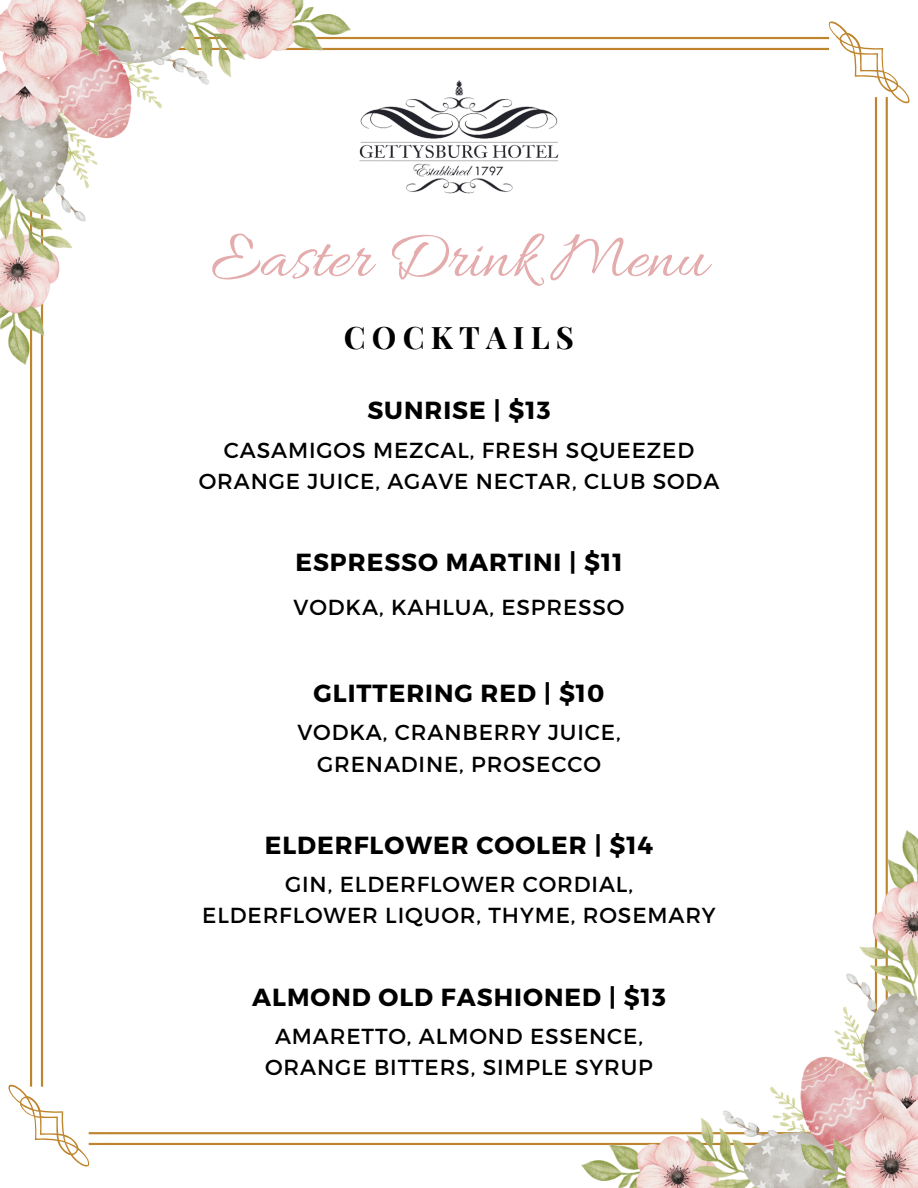
<style>
.page{position:relative;width:918px;height:1188px;background:#fff}
.page>*{position:absolute;margin:0;border:0;box-sizing:border-box;transform-origin:0 0}
.t1{font:69px "Allura";color:#e4acad}
.t2{font:700 31.05px "Playfair Display";letter-spacing:.2em;color:#000}
.t3{font:700 24.75px "Montserrat";letter-spacing:.04em;color:#000}
.t4{font:21.75px "Montserrat";letter-spacing:.04em;color:#000}
</style>
<div class="page">
<svg style="left:8px;top:365px;width:103px;height:780px"></svg>
<img style="left:0;top:0;width:351px;height:365px">
<img style="left:582px;top:830px;width:336px;height:358px">
<img style="left:359px;top:80px;width:200px;height:113px">
<p class="t1" style="left:211px;top:219px;width:498px">Easter Drink Menu</p>
<p class="t2" style="left:344px;top:316px;width:232px">COCKTAILS</p>
<p class="t3" style="left:367px;top:395px;width:185px">SUNRISE | $13</p>
<h1 class="t4" style="left:224px;top:436px;width:472px">CASAMIGOS MEZCAL, FRESH SQUEEZED</h1>
<h2 class="t4" style="left:199px;top:467px;width:522px">ORANGE JUICE, AGAVE NECTAR, CLUB SODA</h2>
<p class="t3" style="left:295px;top:546px;width:329px">ESPRESSO MARTINI | $11</p>
<p class="t4" style="left:294px;top:593px;width:332px">VODKA, KAHLUA, ESPRESSO</p>
<p class="t3" style="left:313px;top:677px;width:293px">GLITTERING RED | $10</p>
<p class="t4" style="left:297px;top:718px;width:325px">VODKA, CRANBERRY JUICE,</p>
<p class="t4" style="left:317px;top:750px;width:286px">GRENADINE, PROSECCO</p>
<p class="t3" style="left:265px;top:829px;width:390px">ELDERFLOWER COOLER | $14</p>
<p class="t4" style="left:285px;top:870px;width:349px">GIN, ELDERFLOWER CORDIAL,</p>
<p class="t4" style="left:202px;top:902px;width:515px">ELDERFLOWER LIQUOR, THYME, ROSEMARY</p>
<p class="t3" style="left:252px;top:981px;width:415px">ALMOND OLD FASHIONED | $13</p>
<p class="t4" style="left:275px;top:1022px;width:370px">AMARETTO, ALMOND ESSENCE,</p>
<p class="t4" style="left:265px;top:1053px;width:389px">ORANGE BITTERS, SIMPLE SYRUP</p>
</div>
